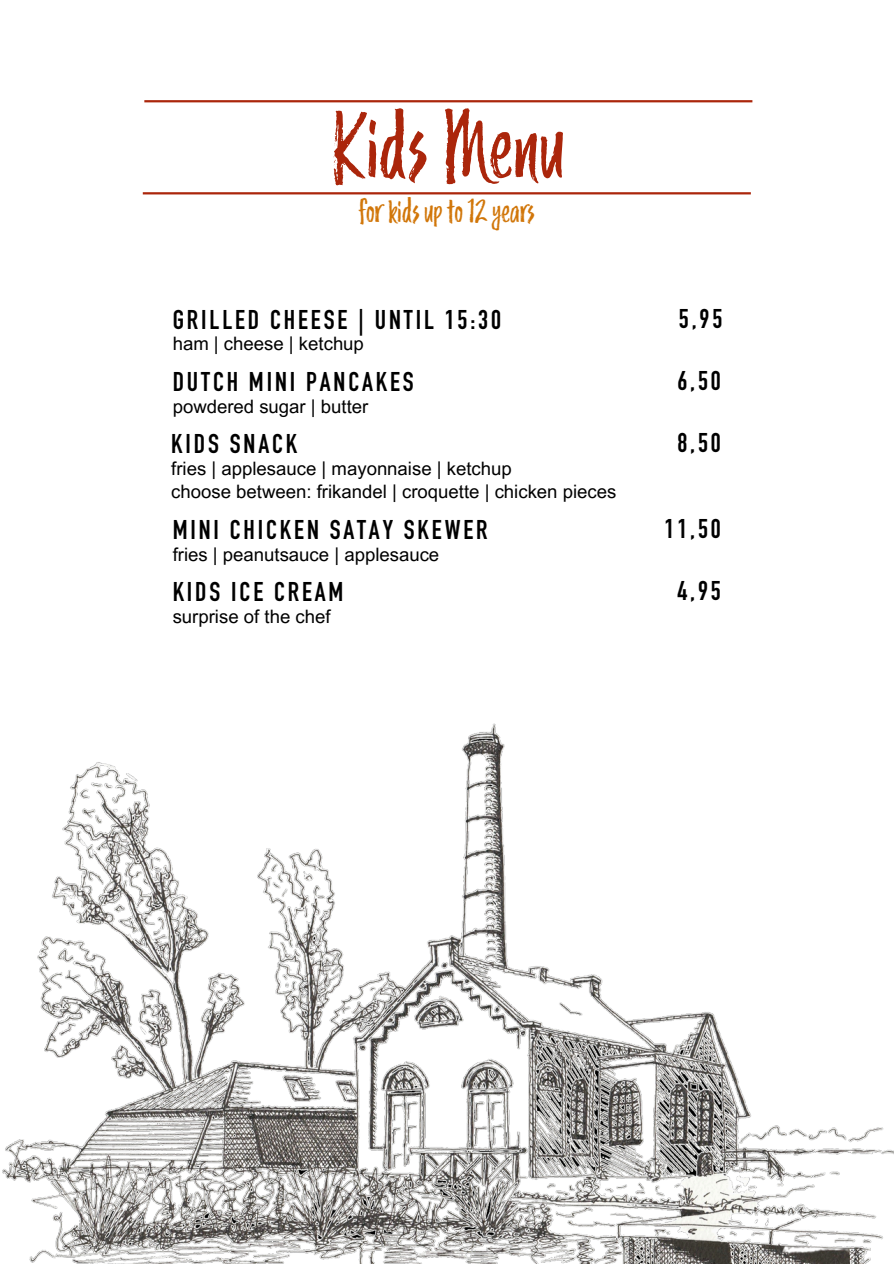
<style>
.page{position:relative;width:894px;height:1264px;background:#fff}
.page>*{position:absolute;margin:0;border:0;box-sizing:border-box;transform-origin:0 0}
.t1{font:90px "Trailmade";color:#ab260b}
.t2{font:32.55px "Trailmade";color:#d17609}
.t3{font:26.7px "DIN Engschrift Std";letter-spacing:.11em;color:#000}
.t4{font:18.45px "Arial MT Pro";color:#000}
</style>
<div class="page">
<img style="left:2px;top:723px;width:891px;height:540px">
<hr style="left:144px;top:100px;width:608px;height:2px;background:#ab260b">
<hr style="left:143px;top:192px;width:607px;height:2px;background:#ab260b">
<h3 class="t1" style="left:329px;top:90px;width:237px">Kids Menu</h3>
<p class="t2" style="left:359px;top:190px;width:177px">forkids up to 12years</p>
<p class="t3" style="left:173px;top:309px;width:330px">GRILLED CHEESE | UNTIL 15:30</p>
<p class="t4" style="left:173px;top:337px;width:193px">ham | cheese | ketchup</p>
<p class="t3" style="left:173px;top:372px;width:242px">DUTCH MINI PANCAKES</p>
<h1 class="t4" style="left:173px;top:399px;width:197px">powdered sugar | butter</h1>
<h2 class="t3" style="left:171px;top:434px;width:127px">KIDS SNACK</h2>
<h3 class="t4" style="left:171px;top:461px;width:342px">fries | applesauce | mayonnaise | ketchup</h3>
<h3 class="t4" style="left:171px;top:484px;width:446px">choose between: frikandel | croquette | chicken pieces</h3>
<p class="t3" style="left:173px;top:520px;width:316px">MINI CHICKEN SATAY SKEWER</p>
<h3 class="t4" style="left:173px;top:547px;width:268px">fries | peanutsauce | applesauce</h3>
<p class="t3" style="left:173px;top:582px;width:172px">KIDS ICE CREAM</p>
<p class="t4" style="left:173px;top:609px;width:159px">surprise of the chef</p>
<p class="t3" style="left:678px;top:308px;width:45px">5,95</p>
<p class="t3" style="left:677px;top:371px;width:45px">6,50</p>
<p class="t3" style="left:677px;top:433px;width:45px">8,50</p>
<p class="t3" style="left:664px;top:519px;width:58px">11,50</p>
<h3 class="t3" style="left:677px;top:581px;width:45px">4,95</h3>
</div>
